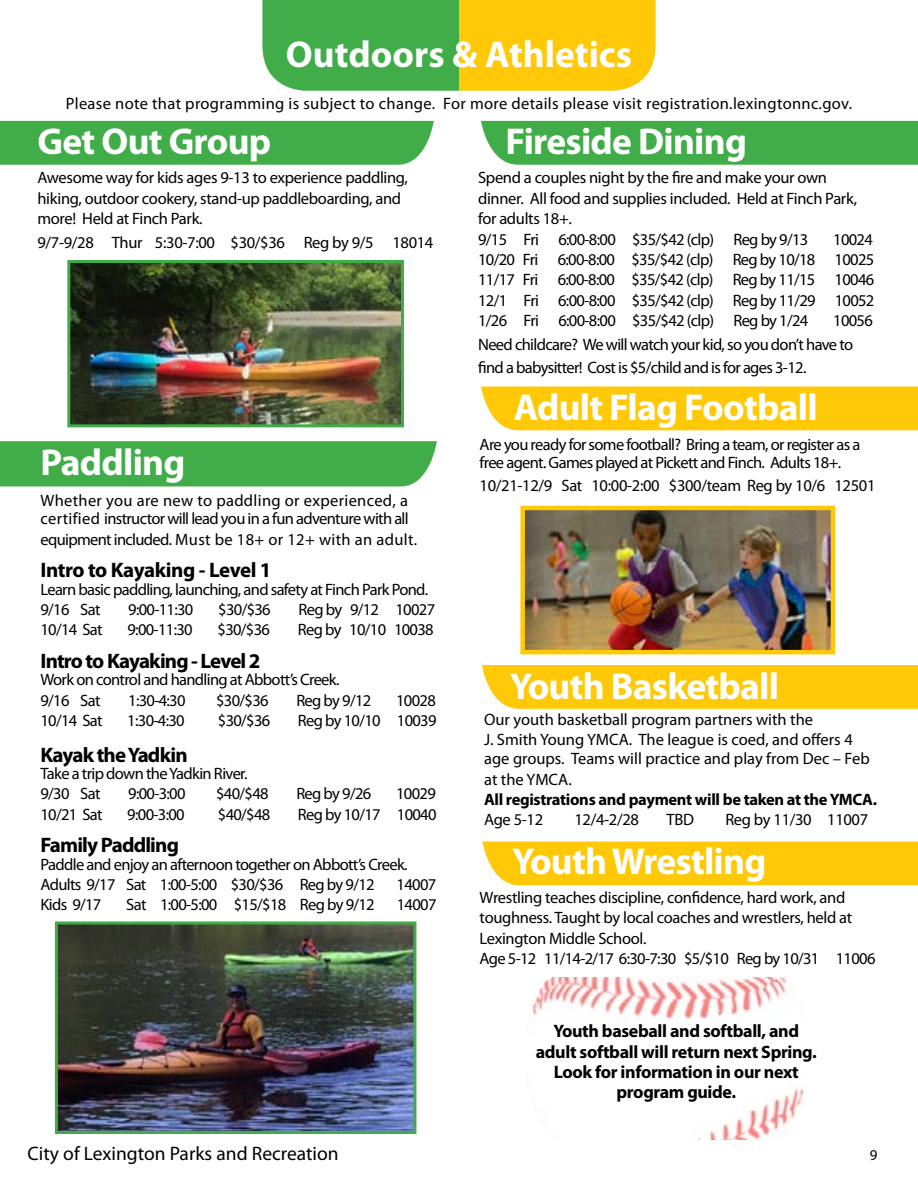
<style>
.page{position:relative;width:918px;height:1188px;background:#fff}
.page>*{position:absolute;margin:0;border:0;box-sizing:border-box;transform-origin:0 0}
.t1{font:700 37.5px "Myriad Pro";letter-spacing:-.02em;color:#fff}
.t2{font:700 37.5px "Myriad Pro";color:#fff}
.t3{font:700 21px "Myriad Pro";letter-spacing:-.04em;color:#000}
.t4{font:19.5px "Myriad Pro";color:#000}
.t5{font:700 18px/20.4px "Myriad Pro";letter-spacing:-.02em;color:#000;text-align:center}
.t6{font:16.5px/20.4px "Myriad Pro";letter-spacing:-.03em;color:#000}
.t7{font:16.5px/19.8px "Myriad Pro";color:#000}
.t8{font:16.5px "Myriad Pro";letter-spacing:.02em;color:#000}
.t9{font:16.5px/18.8px "Myriad Pro";letter-spacing:.015em;color:#000}
.t10{font:700 16.5px "Myriad Pro";letter-spacing:-.02em;color:#000}
.t11{font:16.5px "Myriad Pro";letter-spacing:-.01em;color:#000}
.t12{font:15px "Myriad Pro";color:#000}
</style>
<div class="page">
<div style="left:0;top:121px;width:434px;height:44px;background:#41ad49"></div>
<div style="left:481px;top:121px;width:437px;height:44px;background:#41ad49"></div>
<div style="left:481px;top:387px;width:437px;height:43px;background:#ffc907"></div>
<div style="left:482px;top:665px;width:436px;height:44px;background:#ffc907"></div>
<div style="left:482px;top:842px;width:436px;height:43px;background:#ffc907"></div>
<div style="left:0;top:441px;width:437px;height:45px;background:#41ad49"></div>
<svg style="left:262px;top:0;width:394px;height:91px;background:#a2bc2d"></svg>
<img style="left:532px;top:977px;width:272px;height:162px">
<img style="left:71px;top:264px;width:329px;height:159px">
<div style="left:67px;top:260px;width:337px;height:167px;border:3px solid #41ad49"></div>
<img style="left:59px;top:925px;width:353px;height:205px">
<div style="left:55px;top:921px;width:361px;height:213px;border:3px solid #41ad49"></div>
<img style="left:525px;top:511px;width:305px;height:138px">
<div style="left:520px;top:506px;width:315px;height:148px;border:4px solid #ffc907"></div>
<h1 class="t2" style="left:286px;top:30px;width:348px">Outdoors &amp; Athletics</h1>
<p class="t8" style="left:66px;top:93px;width:788px">Please note that programming is subject to change. For more details please visit registration.lexingtonnc.gov.</p>
<h1 class="t1" style="left:38px;top:117px;width:235px">Get Out Group</h1>
<p class="t6" style="left:38px;top:167px;width:372px">Awesome way for kids ages 9-13 to experience paddling, hiking, outdoor cookery, stand-up paddleboarding, and more! Held at Finch Park.</p>
<p class="t6" style="left:38px;top:232px;width:397px">9/7-9/28 Thur 5:30-7:00 $30/$36 Reg by 9/5 18014</p>
<h1 class="t1" style="left:505px;top:117px;width:243px">Fireside Dining</h1>
<p class="t6" style="left:478px;top:167px;width:381px">Spend a couples night by the fire and make your own dinner. All food and supplies included. Held at Finch Park, for adults 18+.<br>9/15 Fri 6:00-8:00 $35/$42 (clp) Reg by 9/13</p>
<p class="t6" style="left:478px;top:229px;width:398px;text-align:justify;text-indent:355px">10024<br>10/20 Fri 6:00-8:00 $35/$42 (clp) Reg by 10/18 10025<br>11/17 Fri 6:00-8:00 $35/$42 (clp) Reg by 11/15 10046<br>12/1 Fri 6:00-8:00 $35/$42 (clp) Reg by 11/29 10052<br>1/26 Fri 6:00-8:00 $35/$42 (clp) Reg by 1/24</p>
<p class="t6" style="left:478px;top:309px;width:396px;line-height:23.4px;text-indent:355px">10056<br>Need childcare? We will watch your kid, so you don’t have to find a babysitter! Cost is $5/child and is for ages 3-12.</p>
<h1 class="t1" style="left:514px;top:383px;width:306px">Adult Flag Football</h1>
<p class="t6" style="left:480px;top:435px;width:382px;line-height:18px">Are you ready for some football? Bring a team, or register as a free agent. Games played at Pickett and Finch. Adults 18+.</p>
<p class="t6" style="left:480px;top:475px;width:397px">10/21-12/9 Sat 10:00-2:00 $300/team Reg by 10/6 12501</p>
<h1 class="t1" style="left:40px;top:438px;width:146px">Paddling</h1>
<p class="t9" style="left:40px;top:491px;width:370px">Whether you are new to paddling or experienced, a certified instructor will lead you in a fun adventure with all</p>
<p class="t11" style="left:40px;top:529px;width:378px">equipment included. Must be 18+ or 12+ with an adult.</p>
<p class="t3" style="left:40px;top:557px;width:233px">Intro to Kayaking - Level 1</p>
<p class="t6" style="left:40px;top:579px;width:389px">Learn basic paddling, launching, and safety at Finch Park Pond.<br>9/16 Sat</p>
<p class="t6" style="left:128px;top:599px;width:67px">9:00-11:30</p>
<p class="t6" style="left:218px;top:599px;width:54px">$30/$36</p>
<p class="t6" style="left:298px;top:599px;width:138px">Reg by 9/12 10027</p>
<p class="t6" style="left:40px;top:620px;width:64px">10/14 Sat</p>
<p class="t6" style="left:127px;top:620px;width:67px">9:00-11:30</p>
<p class="t6" style="left:218px;top:620px;width:54px">$30/$36</p>
<p class="t6" style="left:298px;top:620px;width:137px">Reg by 10/10 10038</p>
<p class="t3" style="left:40px;top:647px;width:222px">Intro to Kayaking - Level 2</p>
<p class="t6" style="left:40px;top:669px;width:301px">Work on control and handling at Abbott’s Creek.<br>9/16 Sat</p>
<p class="t6" style="left:128px;top:690px;width:59px">1:30-4:30</p>
<p class="t6" style="left:216px;top:690px;width:54px">$30/$36</p>
<p class="t6" style="left:296px;top:690px;width:76px">Reg by 9/12</p>
<p class="t6" style="left:396px;top:690px;width:41px">10028</p>
<p class="t6" style="left:40px;top:710px;width:64px">10/14 Sat</p>
<p class="t6" style="left:127px;top:710px;width:59px">1:30-4:30</p>
<p class="t6" style="left:218px;top:710px;width:54px">$30/$36</p>
<p class="t6" style="left:298px;top:710px;width:140px">Reg by 10/10 10039</p>
<p class="t3" style="left:40px;top:741px;width:149px">Kayak the Yadkin</p>
<p class="t6" style="left:40px;top:763px;width:209px">Take a trip down the Yadkin River.<br>9/30 Sat</p>
<p class="t6" style="left:128px;top:783px;width:59px">9:00-3:00</p>
<p class="t6" style="left:216px;top:783px;width:54px">$40/$48</p>
<p class="t6" style="left:296px;top:783px;width:76px">Reg by 9/26</p>
<p class="t6" style="left:396px;top:783px;width:41px">10029</p>
<p class="t6" style="left:40px;top:804px;width:64px">10/21 Sat</p>
<p class="t6" style="left:127px;top:804px;width:59px">9:00-3:00</p>
<p class="t6" style="left:218px;top:804px;width:54px">$40/$48</p>
<p class="t6" style="left:298px;top:804px;width:140px">Reg by 10/17 10040</p>
<p class="t3" style="left:40px;top:831px;width:140px">Family Paddling</p>
<p class="t6" style="left:40px;top:854px;width:369px">Paddle and enjoy an afternoon together on Abbott’s Creek.<br>Adults 9/17 Sat 1:00-5:00 $30/$36 Reg by 9/12</p>
<p class="t6" style="left:397px;top:874px;width:41px">14007</p>
<p class="t6" style="left:40px;top:894px;width:62px">Kids 9/17</p>
<p class="t6" style="left:126px;top:894px;width:250px">Sat 1:00-5:00 $15/$18 Reg by 9/12</p>
<p class="t6" style="left:397px;top:894px;width:41px">14007</p>
<h1 class="t1" style="left:510px;top:662px;width:271px">Youth Basketball</h1>
<p class="t7" style="left:484px;top:710px;width:387px">Our youth basketball program partners with the<br>J. Smith Young YMCA. The league is coed, and offers 4 age groups. Teams will practice and play from Dec – Feb at the YMCA.</p>
<p class="t10" style="left:484px;top:789px;width:394px">All registrations and payment will be taken at the YMCA.</p>
<p class="t6" style="left:484px;top:809px;width:61px">Age 5-12</p>
<p class="t6" style="left:575px;top:809px;width:66px">12/4-2/28</p>
<p class="t6" style="left:667px;top:809px;width:29px">TBD</p>
<p class="t6" style="left:725px;top:809px;width:144px">Reg by 11/30 11007</p>
<h1 class="t1" style="left:512px;top:837px;width:256px">Youth Wrestling</h1>
<p class="t6" style="left:480px;top:887px;width:397px">Wrestling teaches discipline, confidence, hard work, and toughness. Taught by local coaches and wrestlers, held at Lexington Middle School.<br>Age 5-12 11/14-2/17 6:30-7:30 $5/$10 Reg by 10/31 11006</p>
<p class="t5" style="left:536px;top:1020px;width:283px">Youth baseball and softball, and adult softball will return next Spring.<br>Look for information in our next program guide.</p>
<p class="t4" style="left:28px;top:1142px;width:313px">City of Lexington Parks and Recreation</p>
<p class="t12" style="left:870px;top:1146px;width:9px">9</p>
</div>
